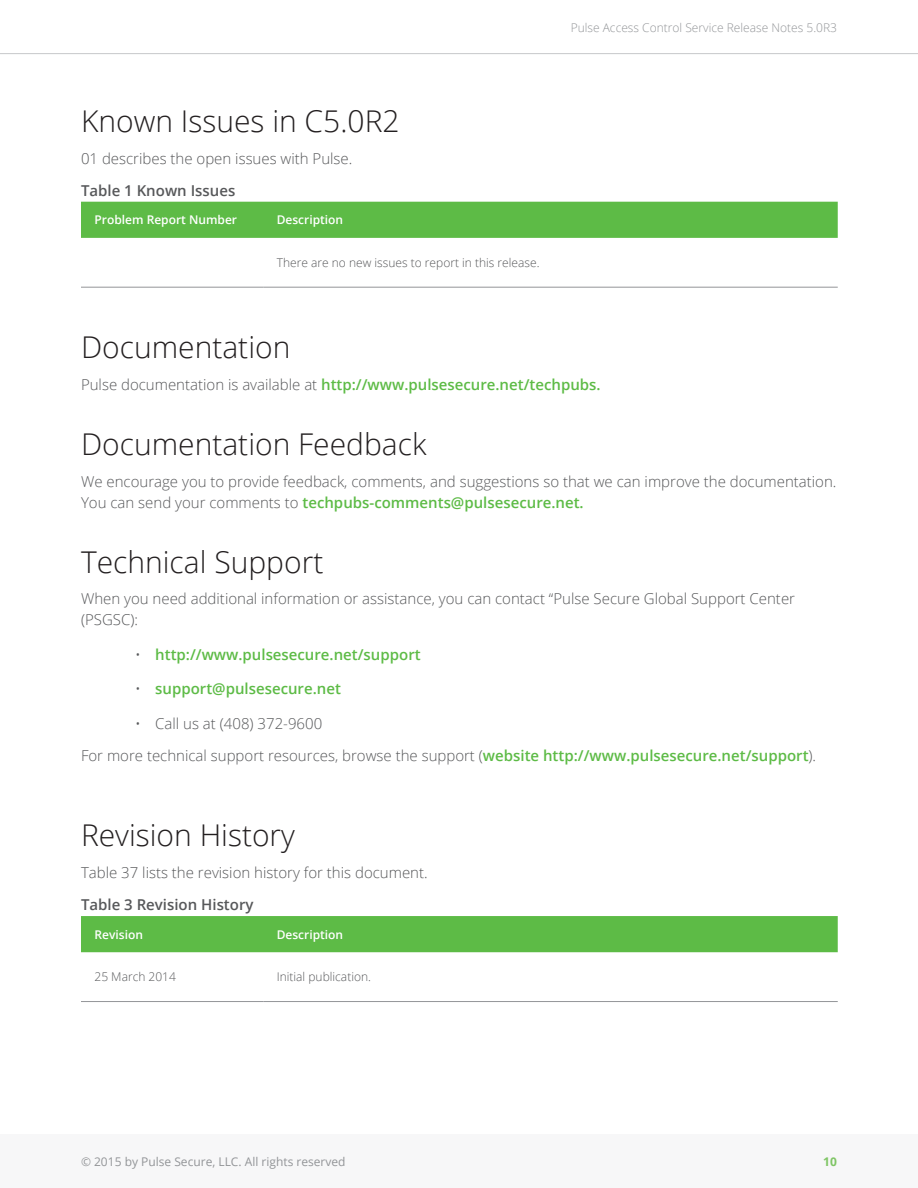
<style>
.page{position:relative;width:918px;height:1188px;background:#fff}
.page>*{position:absolute;margin:0;border:0;box-sizing:border-box;transform-origin:0 0}
.Heading_1{font:300 30px "Open Sans";color:#231f20}
.Body{font:300 15px/21px "Open Sans";color:#57585a}
.Body-2{font:600 15px "Open Sans";color:#5dbb46}
.Body-3{font:600 15px "Open Sans";color:#57585a}
.Heading_3{font:600 15px "Open Sans";color:#57585a}
.Body-4{font:300 12px "Open Sans";color:#57585a}
.Body-5{font:600 12px "Open Sans";color:#fff}
.t1{font:300 12px "Open Sans";color:#939598}
.t2{font:12px "Open Sans";color:#939598}
.t3{font:700 12px "Open Sans";color:#7fc565}
.s1{font-weight:300;color:#57585a}
.s2{font-weight:600;color:#5dbb46}
</style>
<div class="page">
<div style="left:0;top:1134px;width:918px;height:54px;background:#f7f7f8"></div>
<hr style="left:0;top:53px;width:918px;height:1px;background:#c7c8ca">
<div style="left:81px;top:202px;width:757px;height:36px;background:#5dbb46"></div>
<hr style="left:81px;top:287px;width:182px;height:1px;background:#939598">
<hr style="left:263px;top:287px;width:575px;height:1px;background:#939598">
<div style="left:81px;top:916px;width:757px;height:36px;background:#5dbb46"></div>
<hr style="left:81px;top:1001px;width:182px;height:1px;background:#939598">
<hr style="left:263px;top:1001px;width:575px;height:1px;background:#939598">
<p class="Heading_1" style="left:81px;top:101px;width:320px">Known Issues in C5.0R2</p>
<p class="Body" style="left:81px;top:148px;width:273px">01 describes the open issues with Pulse.</p>
<p class="Heading_3" style="left:81px;top:180px;width:156px">Table 1 Known Issues</p>
<p class="Body-5" style="left:94px;top:212px;width:144px">Problem Report Number</p>
<p class="Body-5" style="left:277px;top:212px;width:68px">Description</p>
<p class="Body-4" style="left:277px;top:254px;width:264px">There are no new issues to report in this release.</p>
<p class="t1" style="left:571px;top:19px;width:268px">Pulse Access Control Service Release Notes 5.0R3</p>
<p class="Heading_1" style="left:81px;top:327px;width:211px">Documentation</p>
<p class="Body-2" style="left:81px;top:374px;width:521px"><span class="s1">Pulse documentation is available at</span> http://www.pulsesecure.net/techpubs.</p>
<p class="Heading_1" style="left:81px;top:424px;width:347px">Documentation Feedback</p>
<p class="Body" style="left:81px;top:470px;width:757px">We encourage you to provide feedback, comments, and suggestions so that we can improve the documentation.<br>You can send your comments to <span class="s2">techpubs-comments@pulsesecure.net.</span></p>
<p class="Heading_1" style="left:81px;top:541px;width:244px">Technical Support</p>
<p class="Body" style="left:81px;top:588px;width:716px">When you need additional information or assistance, you can contact “Pulse Secure Global Support Center (PSGSC):</p>
<p class="Body-2" style="left:135px;top:644px;width:287px"><span class="s1">•</span> http://www.pulsesecure.net/support</p>
<p class="Body-2" style="left:135px;top:679px;width:207px"><span class="s1">•</span> support@pulsesecure.net</p>
<p class="Body" style="left:135px;top:713px;width:189px">• Call us at (408) 372-9600</p>
<p class="Body" style="left:81px;top:744px;width:737px">For more technical support resources, browse the support (<span class="s2">website http://www.pulsesecure.net/support</span>).</p>
<p class="Heading_1" style="left:81px;top:815px;width:216px">Revision History</p>
<p class="Body" style="left:81px;top:862px;width:348px">Table 37 lists the revision history for this document.</p>
<p class="Body-3" style="left:81px;top:894px;width:174px">Table 3 Revision History</p>
<p class="Body-5" style="left:94px;top:926px;width:50px">Revision</p>
<p class="Body-5" style="left:277px;top:926px;width:68px">Description</p>
<p class="Body-4" style="left:94px;top:969px;width:83px">25 March 2014</p>
<p class="Body-4" style="left:277px;top:969px;width:96px">Initial publication.</p>
<p class="t2" style="left:81px;top:1153px;width:266px">© 2015 by Pulse Secure, LLC. All rights reserved</p>
<p class="t3" style="left:823px;top:1153px;width:15px">10</p>
</div>
